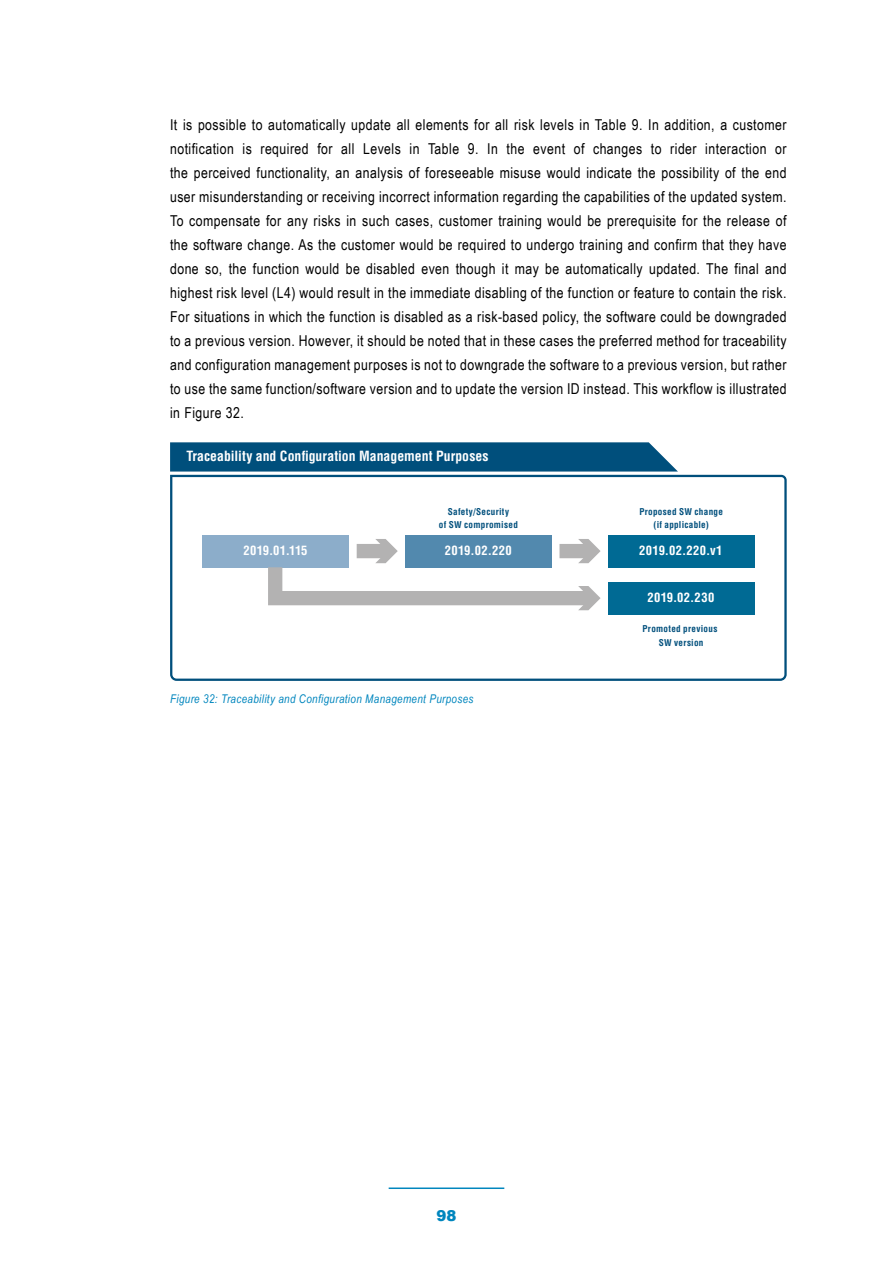
<style>
.page{position:relative;width:893px;height:1263px;background:#fff}
.page>*{position:absolute;margin:0;border:0;box-sizing:border-box;transform-origin:0 0}
.t1{font:15px/24px "Arial Narrow";letter-spacing:.03em;color:#000;text-align:justify}
.t2{font:900 15px "Arial";color:#0186be}
.t3{font:700 condensed 13.8px "Helvetica LT Std";color:#fff}
.t4{font:700 condensed 12.6px "Helvetica LT Std";letter-spacing:.03em;color:#fff}
.t5{font:700 condensed 12.6px "Helvetica LT Std";letter-spacing:.005em;color:#fff}
.t6{font:italic 12px "Arial Narrow";letter-spacing:.03em;color:#0186be}
.t7{font:700 condensed 9.15px/13.8px "Helvetica LT Std";letter-spacing:.03em;color:#004f7c;text-align:center}
</style>
<div class="page">
<hr style="left:389px;top:1187px;width:115px;height:2px;background:#0186be">
<svg style="left:170px;top:475px;width:617px;height:206px"></svg>
<svg style="left:170px;top:442px;width:508px;height:30px;background:#0d5883"></svg>
<div style="left:203px;top:535px;width:146px;height:32px;background:#8cadca"></div>
<div style="left:405px;top:535px;width:146px;height:32px;background:#5289ae"></div>
<div style="left:608px;top:535px;width:146px;height:32px;background:#006a94"></div>
<div style="left:608px;top:582px;width:146px;height:32px;background:#006a94"></div>
<svg style="left:261px;top:539px;width:345px;height:73px"></svg>
<p class="t1" style="left:170px;top:112px;width:618px">It is possible to automatically update all elements for all risk levels in Table 9. In addition, a customer notification is required for all Levels in Table 9. In the event of changes to rider interaction or the perceived functionality, an analysis of foreseeable misuse would indicate the possibility of the end user misunderstanding or receiving incorrect information regarding the capabilities of the updated system.<br>To compensate for any risks in such cases, customer training would be prerequisite for the release of the software change. As the customer would be required to undergo training and confirm that they have done so, the function would be disabled even though it may be automatically updated. The final and highest risk level (L4) would result in the immediate disabling of the function or feature to contain the risk.<br>For situations in which the function is disabled as a risk-based policy, the software could be downgraded to a previous version. However, it should be noted that in these cases the preferred method for traceability and configuration management purposes is not to downgrade the software to a previous version, but rather to use the same function/software version and to update the version ID instead. This workflow is illustrated in Figure 32.</p>
<p class="t3" style="left:186px;top:447px;width:304px">Traceability and Configuration Management Purposes</p>
<p class="t7" style="left:439px;top:504px;width:81px">Safety/Security<br>of SW compromised</p>
<p class="t7" style="left:639px;top:504px;width:85px">Proposed SW change (if applicable)</p>
<p class="t5" style="left:243px;top:542px;width:65px">2019.01.115</p>
<p class="t4" style="left:445px;top:542px;width:68px">2019.02.220</p>
<p class="t4" style="left:639px;top:542px;width:85px">2019.02.220.v1</p>
<p class="t4" style="left:647px;top:589px;width:68px">2019.02.230</p>
<p class="t6" style="left:170px;top:691px;width:305px">Figure 32: Traceability and Configuration Management Purposes</p>
<p class="t7" style="left:642px;top:622px;width:76px">Promoted previous<br>SW version</p>
<p class="t2" style="left:436px;top:1204px;width:22px">98</p>
</div>
